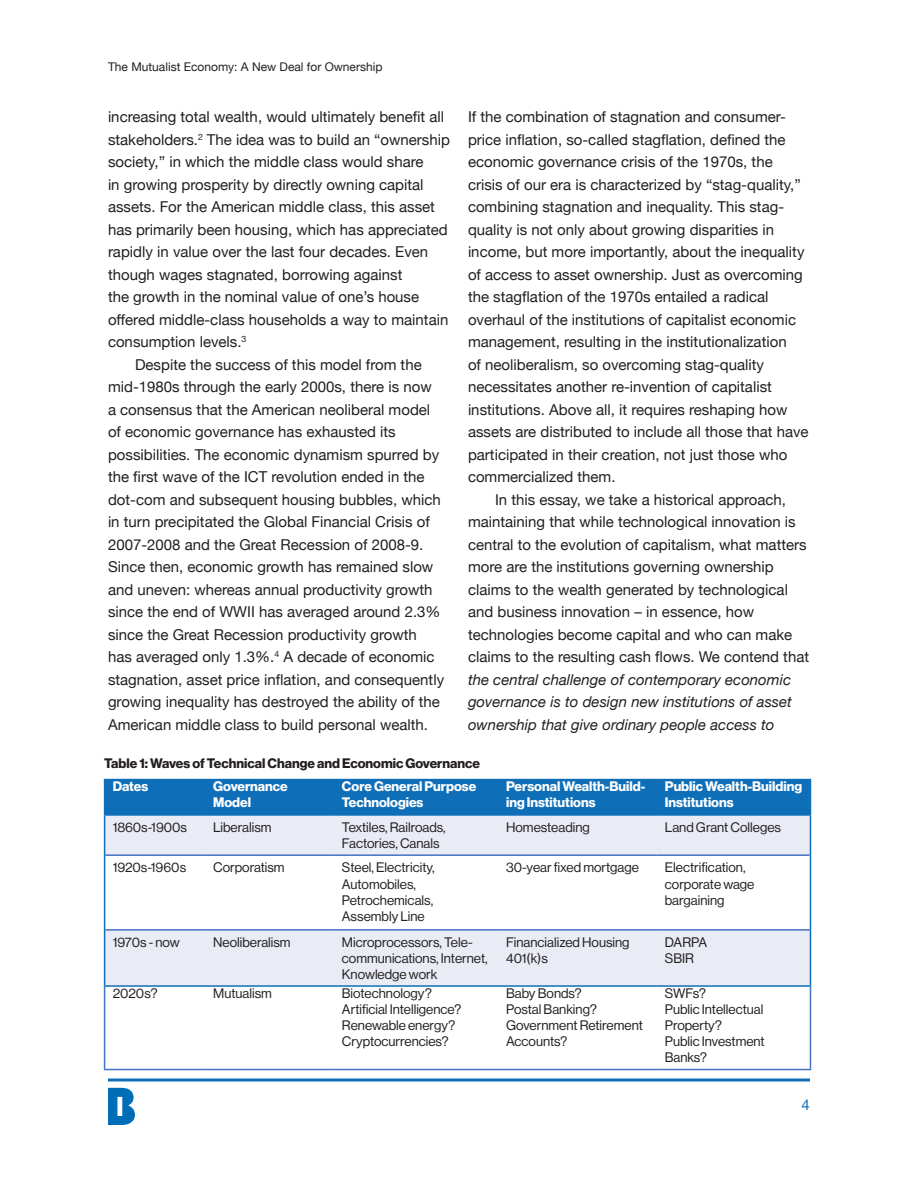
<style>
.page{position:relative;width:918px;height:1188px;background:#fff}
.page>*{position:absolute;margin:0;border:0;box-sizing:border-box;transform-origin:0 0}
.Standard_Paragraph{font:15px/22.5px "Helvetica Neue";color:#231f20}
.t1{font:15px "Helvetica Neue";color:#0e6eb8}
.t2{font:13.5px/16.2px "N Haas Grotesk DS Std 55 Rg";color:#231f20}
.t3{font:13.5px/16.2px "N Haas Grotesk DS Std 75 Bd";color:#fff}
.Figure___Table_Heade{font:13.5px "N Haas Grotesk DS Std 75 Bd";color:#231f20}
.t4{font:12px "Helvetica Neue";color:#231f20}
.s1{font-style:italic}
</style>
<div class="page">
<svg style="left:108px;top:1078px;width:702px;height:4px;background:#4a92c9"></svg>
<svg style="left:108px;top:1088px;width:27px;height:37px"></svg>
<div style="left:105px;top:780px;width:705px;height:34px;background:#0e6eb8"></div>
<div style="left:105px;top:816px;width:705px;height:38px;background:#e9ebf5"></div>
<svg style="left:105px;top:856px;width:705px;height:213px"></svg>
<hr style="left:104px;top:987px;width:1px;height:82px;background:#4472c4">
<hr style="left:105px;top:854px;width:100px;height:2px;background:#4472c4">
<hr style="left:205px;top:854px;width:129px;height:2px;background:#4472c4">
<hr style="left:334px;top:854px;width:164px;height:2px;background:#4472c4">
<hr style="left:498px;top:854px;width:159px;height:2px;background:#4472c4">
<hr style="left:657px;top:854px;width:153px;height:2px;background:#4472c4">
<hr style="left:105px;top:929px;width:100px;height:2px;background:#4472c4">
<hr style="left:205px;top:929px;width:129px;height:2px;background:#4472c4">
<hr style="left:334px;top:929px;width:164px;height:2px;background:#4472c4">
<hr style="left:498px;top:929px;width:159px;height:2px;background:#4472c4">
<hr style="left:657px;top:929px;width:153px;height:2px;background:#4472c4">
<hr style="left:104px;top:1069px;width:101px;height:1px;background:#4472c4">
<hr style="left:205px;top:1069px;width:129px;height:1px;background:#4472c4">
<hr style="left:334px;top:1069px;width:164px;height:1px;background:#4472c4">
<hr style="left:498px;top:1069px;width:159px;height:1px;background:#4472c4">
<hr style="left:657px;top:1069px;width:154px;height:1px;background:#4472c4">
<hr style="left:810px;top:987px;width:1px;height:82px;background:#4472c4">
<hr style="left:104px;top:814px;width:101px;height:2px;background:#0e6eb8">
<hr style="left:205px;top:814px;width:129px;height:2px;background:#0e6eb8">
<hr style="left:334px;top:814px;width:164px;height:2px;background:#0e6eb8">
<hr style="left:498px;top:814px;width:159px;height:2px;background:#0e6eb8">
<hr style="left:657px;top:814px;width:154px;height:2px;background:#0e6eb8">
<hr style="left:104px;top:779px;width:101px;height:1px;background:#0e6eb8">
<hr style="left:104px;top:780px;width:1px;height:34px;background:#0e6eb8">
<hr style="left:205px;top:779px;width:129px;height:1px;background:#0e6eb8">
<hr style="left:334px;top:779px;width:164px;height:1px;background:#0e6eb8">
<hr style="left:498px;top:779px;width:159px;height:1px;background:#0e6eb8">
<hr style="left:657px;top:779px;width:154px;height:1px;background:#0e6eb8">
<hr style="left:810px;top:780px;width:1px;height:34px;background:#0e6eb8">
<hr style="left:104px;top:816px;width:1px;height:39px;background:#0e6eb8">
<hr style="left:810px;top:816px;width:1px;height:39px;background:#0e6eb8">
<hr style="left:104px;top:855px;width:1px;height:75px;background:#0e6eb8">
<hr style="left:810px;top:855px;width:1px;height:75px;background:#0e6eb8">
<hr style="left:104px;top:930px;width:1px;height:55px;background:#0e6eb8">
<hr style="left:810px;top:930px;width:1px;height:55px;background:#0e6eb8">
<hr style="left:104px;top:985px;width:101px;height:2px;background:#0e6eb8">
<hr style="left:205px;top:985px;width:129px;height:2px;background:#0e6eb8">
<hr style="left:334px;top:985px;width:164px;height:2px;background:#0e6eb8">
<hr style="left:498px;top:985px;width:159px;height:2px;background:#0e6eb8">
<hr style="left:657px;top:985px;width:154px;height:2px;background:#0e6eb8">
<p class="t4" style="left:108px;top:58px;width:276px">The Mutualist Economy: A New Deal for Ownership</p>
<p class="Standard_Paragraph" style="left:108px;top:107px;width:344px">increasing total wealth, would ultimately benefit all stakeholders.<sup>2</sup> The idea was to build an “ownership society,” in which the middle class would share<br>in growing prosperity by directly owning capital assets. For the American middle class, this asset has primarily been housing, which has appreciated rapidly in value over the last four decades. Even though wages stagnated, borrowing against<br>the growth in the nominal value of one’s house offered middle-class households a way to maintain consumption levels.<sup>3</sup></p>
<p class="Standard_Paragraph" style="left:108px;top:354px;width:338px;text-indent:27px">Despite the success of this model from the mid-1980s through the early 2000s, there is now<br>a consensus that the American neoliberal model of economic governance has exhausted its possibilities. The economic dynamism spurred by the first wave of the ICT revolution ended in the dot-com and subsequent housing bubbles, which in turn precipitated the Global Financial Crisis of 2007-2008 and the Great Recession of 2008-9.<br>Since then, economic growth has remained slow and uneven: whereas annual productivity growth since the end of WWII has averaged around 2.3% since the Great Recession productivity growth has averaged only 1.3%.<sup>4</sup> A decade of economic stagnation, asset price inflation, and consequently growing inequality has destroyed the ability of the American middle class to build personal wealth.</p>
<p class="Standard_Paragraph" style="left:468px;top:107px;width:342px">If the combination of stagnation and consumer&shy;price inflation, so-called stagflation, defined the economic governance crisis of the 1970s, the crisis of our era is characterized by “stag-quality,” combining stagnation and inequality. This stag&shy;quality is not only about growing disparities in income, but more importantly, about the inequality of access to asset ownership. Just as overcoming the stagflation of the 1970s entailed a radical overhaul of the institutions of capitalist economic management, resulting in the institutionalization<br>of neoliberalism, so overcoming stag-quality necessitates another re-invention of capitalist institutions. Above all, it requires reshaping how assets are distributed to include all those that have participated in their creation, not just those who commercialized them.</p>
<p class="Standard_Paragraph" style="left:468px;top:489px;width:343px;text-indent:27px">In this essay, we take a historical approach, maintaining that while technological innovation is central to the evolution of capitalism, what matters more are the institutions governing ownership claims to the wealth generated by technological and business innovation – in essence, how technologies become capital and who can make claims to the resulting cash flows. We contend that <span class="s1">the central challenge of contemporary economic governance is to design new institutions of asset ownership that give ordinary people access to</span></p>
<p class="Figure___Table_Heade" style="left:104px;top:755px;width:377px">Table 1: Waves of Technical Change and Economic Governance</p>
<p class="t3" style="left:113px;top:778px;width:37px">Dates</p>
<p class="t3" style="left:213px;top:778px;width:76px">Governance<br>Model</p>
<p class="t3" style="left:342px;top:778px;width:136px">Core General Purpose</p>
<p class="t3" style="left:342px;top:795px;width:83px">Technologies</p>
<p class="t3" style="left:506px;top:778px;width:141px">Personal Wealth-Build&shy;ing Institutions</p>
<p class="t3" style="left:665px;top:778px;width:139px">Public Wealth-Building<br>Institutions</p>
<p class="t2" style="left:113px;top:819px;width:76px">1860s-1900s</p>
<p class="t2" style="left:213px;top:819px;width:60px">Liberalism</p>
<p class="t2" style="left:342px;top:819px;width:105px">Textiles, Railroads,<br>Factories, Canals</p>
<p class="t2" style="left:506px;top:819px;width:85px">Homesteading</p>
<p class="t2" style="left:665px;top:819px;width:118px">Land Grant Colleges</p>
<p class="t2" style="left:113px;top:860px;width:75px">1920s-1960s</p>
<p class="t2" style="left:213px;top:860px;width:73px">Corporatism</p>
<p class="t2" style="left:342px;top:860px;width:94px">Steel, Electricity,<br>Automobiles,<br>Petrochemicals,<br>Assembly Line</p>
<p class="t2" style="left:506px;top:860px;width:134px">30-year fixed mortgage</p>
<p class="t2" style="left:665px;top:860px;width:91px">Electrification, corporate wage bargaining</p>
<p class="t2" style="left:113px;top:934px;width:69px">1970s - now</p>
<p class="t2" style="left:213px;top:934px;width:79px">Neoliberalism</p>
<p class="t2" style="left:342px;top:934px;width:147px">Microprocessors, Tele&shy;communications, Internet,<br>Knowledge work</p>
<p class="t2" style="left:506px;top:934px;width:125px">Financialized Housing</p>
<p class="t2" style="left:665px;top:934px;width:44px">DARPA</p>
<p class="t2" style="left:665px;top:951px;width:31px">SBIR</p>
<p class="t2" style="left:506px;top:951px;width:43px">401(k)s</p>
<p class="t2" style="left:113px;top:985px;width:46px">2020s?</p>
<p class="t2" style="left:213px;top:985px;width:60px">Mutualism</p>
<p class="t2" style="left:342px;top:985px;width:91px">Biotechnology?</p>
<p class="t2" style="left:342px;top:1001px;width:121px">Artificial Intelligence?</p>
<p class="t2" style="left:342px;top:1017px;width:115px">Renewable energy?</p>
<p class="t2" style="left:342px;top:1033px;width:108px">Cryptocurrencies?</p>
<p class="t2" style="left:506px;top:985px;width:77px">Baby Bonds?</p>
<p class="t2" style="left:506px;top:1001px;width:92px">Postal Banking?</p>
<p class="t2" style="left:506px;top:1017px;width:138px">Government Retirement<br>Accounts?</p>
<p class="t2" style="left:665px;top:985px;width:42px">SWFs?</p>
<p class="t2" style="left:665px;top:1001px;width:100px">Public Intellectual</p>
<p class="t2" style="left:665px;top:1017px;width:59px">Property?</p>
<p class="t2" style="left:665px;top:1033px;width:101px">Public Investment<br>Banks?</p>
<p class="t1" style="left:802px;top:1093px;width:10px">4</p>
</div>
